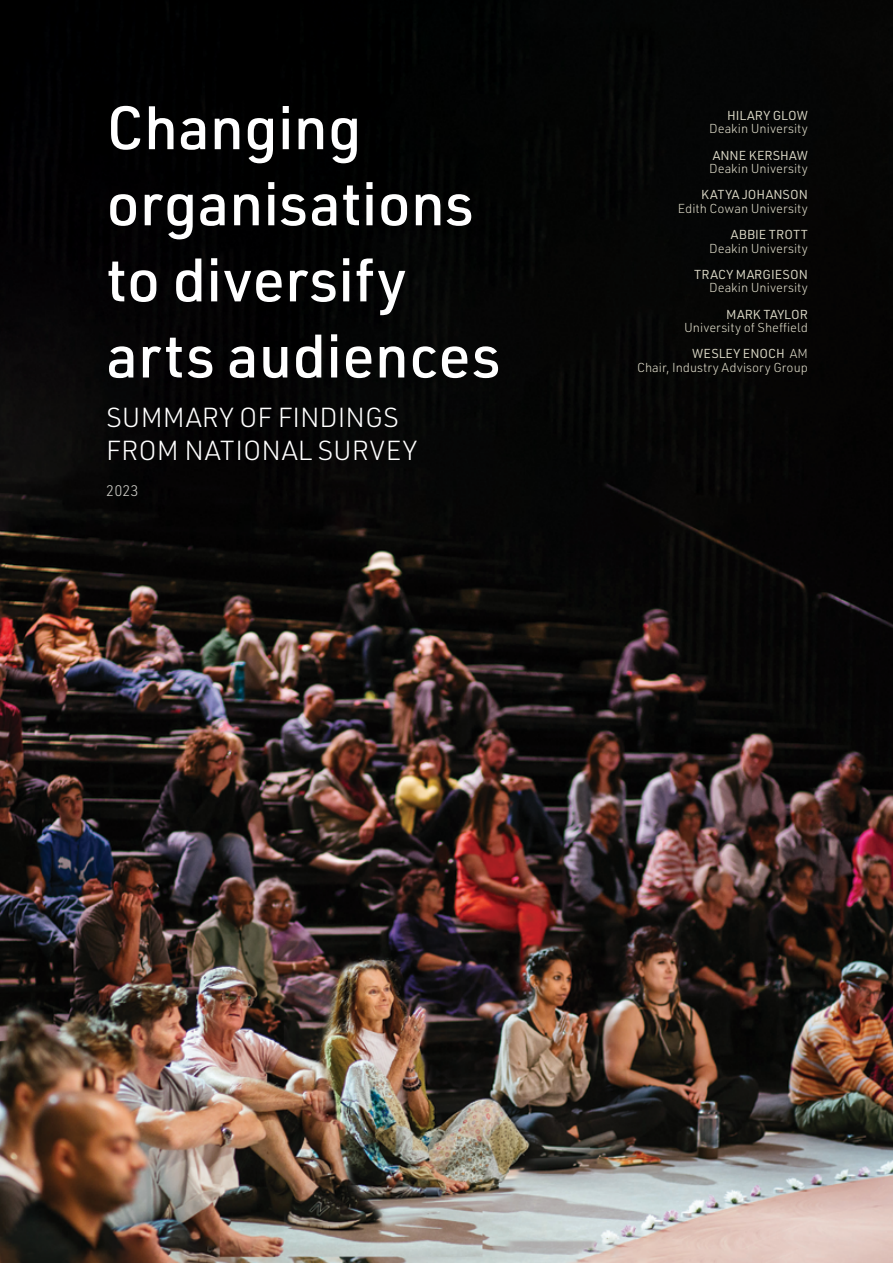
<style>
.page{position:relative;width:893px;height:1263px;background:#fff}
.page>*{position:absolute;margin:0;border:0;box-sizing:border-box;transform-origin:0 0}
.t1{font:500 60px/76.1px "URWDIN";color:#fff}
.t2{font:300 27px/33px "URWDIN";color:#fff}
.t3{font:300 15px "URWDIN";color:#cccbc5}
.t4{font:300 12.75px/26.2px "URWDIN";color:#dad7c5;text-align:right}
.t5{font:12.75px "URWDIN";color:#dad7c5}
.s1{font-weight:400}
</style>
<div class="page">
<img style="left:0;top:0;width:893px;height:1263px">
<h1 class="t1" style="left:106px;top:88px;width:396px">Changing organisations to diversify arts audiences</h1>
<h2 class="t2" style="left:106px;top:401px;width:312px">SUMMARY OF FINDINGS<br>FROM NATIONAL SURVEY</h2>
<p class="t3" style="left:106px;top:481px;width:34px">2023</p>
<p class="t5" style="left:727px;top:107px;width:82px">HILARY GLOW</p>
<p class="t4" style="left:709px;top:115px;width:100px">Deakin University</p>
<p class="t5" style="left:713px;top:147px;width:97px">ANNE KERSHAW</p>
<p class="t4" style="left:709px;top:155px;width:100px">Deakin University</p>
<p class="t5" style="left:701px;top:186px;width:108px">KATYA JOHANSON</p>
<p class="t4" style="left:678px;top:195px;width:132px">Edith Cowan University</p>
<p class="t5" style="left:731px;top:226px;width:79px">ABBIE TROTT</p>
<p class="t4" style="left:709px;top:235px;width:100px">Deakin University</p>
<p class="t5" style="left:694px;top:266px;width:115px">TRACY MARGIESON</p>
<p class="t4" style="left:709px;top:274px;width:100px">Deakin University</p>
<p class="t5" style="left:726px;top:306px;width:83px">MARK TAYLOR</p>
<p class="t4" style="left:684px;top:314px;width:125px">University of Sheffield<br><span class="s1">WESLEY ENOCH</span> AM</p>
<p class="t4" style="left:637px;top:354px;width:172px">Chair, Industry Advisory Group</p>
</div>
